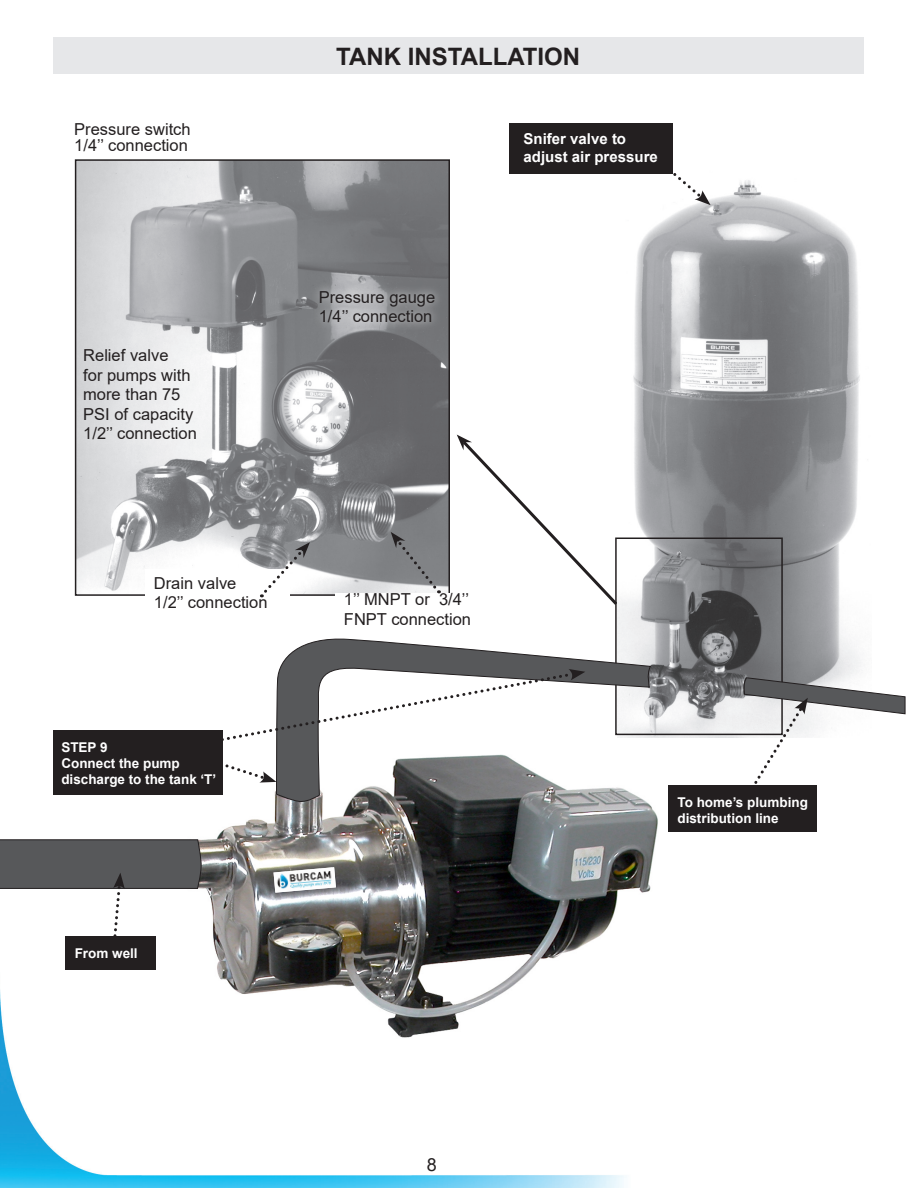
<style>
.page{position:relative;width:918px;height:1188px;background:#fff}
.page>*{position:absolute;margin:0;border:0;box-sizing:border-box;transform-origin:0 0}
.t1{font:700 24px "Arial";color:#231f20}
.t2{font:18px "Arial";color:#231f20}
.t3{font:16.5px/19.5px "Arial";color:#231f20}
.t4{font:700 15px/18px "Arial";color:#fff}
.t5{font:700 13.5px/16.2px "Arial";color:#fff}
</style>
<div class="page">
<img style="left:0;top:990px;width:624px;height:198px">
<img style="left:168px;top:790px;width:490px;height:252px">
<img style="left:274px;top:867px;width:62px;height:26px">
<div style="left:53px;top:37px;width:810px;height:37px;background:#e6e7e9"></div>
<img style="left:78px;top:162px;width:369px;height:431px">
<div style="left:75px;top:159px;width:375px;height:437px;border:2px solid #231f20"></div>
<div style="left:145px;top:569px;width:144px;height:47px;background:#fff"></div>
<div style="left:310px;top:282px;width:134px;height:49px;background:#fff;opacity:.75"></div>
<div style="left:335px;top:593px;width:175px;height:32px;background:#fff"></div>
<div style="left:668px;top:786px;width:149px;height:46px;background:#231f20"></div>
<div style="left:66px;top:937px;width:90px;height:33px;background:#231f20"></div>
<svg style="left:457px;top:435px;width:161px;height:170px"></svg>
<svg style="left:261px;top:542px;width:49px;height:55px"></svg>
<svg style="left:391px;top:532px;width:48px;height:61px;background:#8a8c8e"></svg>
<img style="left:618px;top:180px;width:243px;height:558px">
<div style="left:615px;top:538px;width:168px;height:197px;border:2px solid #231f20"></div>
<svg style="left:276px;top:636px;width:375px;height:166px"></svg>
<div style="left:509px;top:123px;width:164px;height:51px;background:#231f20"></div>
<div style="left:53px;top:730px;width:170px;height:65px;background:#231f20"></div>
<svg style="left:0;top:839px;width:201px;height:104px"></svg>
<svg style="left:223px;top:669px;width:362px;height:79px"></svg>
<svg style="left:225px;top:764px;width:51px;height:19px"></svg>
<svg style="left:743px;top:677px;width:162px;height:109px"></svg>
<svg style="left:665px;top:173px;width:46px;height:32px"></svg>
<p class="t3" style="left:74px;top:120px;width:118px;line-height:16.5px">Pressure switch<br>1/4’’ connection</p>
<p class="t3" style="left:83px;top:345px;width:115px">Relief valve<br>for pumps with more than 75<br>PSI of capacity<br>1/2’’ connection</p>
<p class="t1" style="left:336px;top:39px;width:245px">TANK INSTALLATION</p>
<p class="t3" style="left:319px;top:287px;width:118px">Pressure gauge<br>1/4’’ connection</p>
<p class="t4" style="left:524px;top:130px;width:136px">Snifer valve to adjust air pressure</p>
<p class="t3" style="left:154px;top:573px;width:115px">Drain valve<br>1/2’’ connection</p>
<p class="t5" style="left:61px;top:739px;width:48px">STEP 9</p>
<p class="t5" style="left:61px;top:755px;width:156px">Connect the pump discharge to the tank ‘T’</p>
<p class="t5" style="left:75px;top:945px;width:65px">From well</p>
<p class="t3" style="left:344px;top:589px;width:129px">1’’ MNPT or 3/4’’<br>FNPT connection</p>
<p class="t5" style="left:677px;top:794px;width:132px">To home’s plumbing distribution line</p>
<p class="t2" style="left:427px;top:1152px;width:12px">8</p>
</div>
